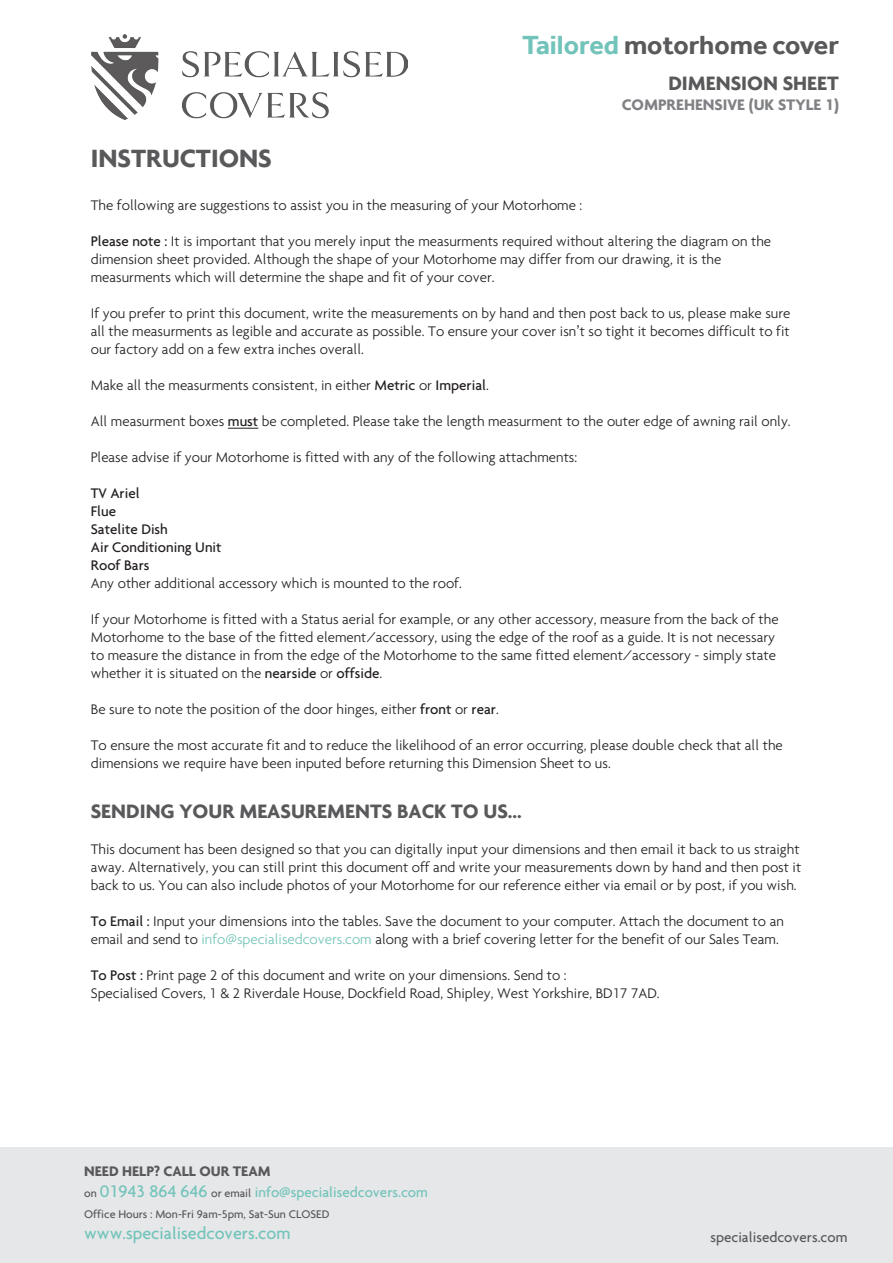
<style>
.page{position:relative;width:893px;height:1263px;background:#fff}
.page>*{position:absolute;margin:0;border:0;box-sizing:border-box;transform-origin:0 0}
.t1{font:700 27px "Effra";color:#59595b}
.t2{font:700 27px "Agenda";color:#59595b}
.t3{font:700 21px "Agenda";color:#59595b}
.t4{font:500 18px "Agenda";color:#72c4ba}
.t5{font:700 16.5px "Agenda";color:#808184}
.t6{font:300 15px/18px "Agenda";color:#231f20}
.t7{font:500 15px "Agenda";color:#231f20}
.t8{font:500 15px "Agenda";color:#72c4ba}
.t9{font:500 15px "Agenda";color:#59595b}
.t10{font:700 15px "Agenda";color:#59595b}
.t11{font:500 12px "Agenda";color:#59595b}
.s1{color:#72c4ba}
.s2{font-weight:500}
.s3{font-family:"Arial";font-weight:400}
.s4{font-size:12px;color:#59595b}
.s5{font-size:18px}
</style>
<div class="page">
<hr style="left:228px;top:428px;width:30px;height:1px;background:#231f20">
<div style="left:0;top:1148px;width:893px;height:115px;background:#e6e7e9"></div>
<img style="left:91px;top:34px;width:316px;height:86px">
<p class="t1" style="left:522px;top:29px;width:318px"><span class="s1">Tailored</span> motorhome cover</p>
<p class="t2" style="left:91px;top:142px;width:183px">INSTRUCTIONS</p>
<p class="t3" style="left:668px;top:70px;width:172px">DIMENSION SHEET</p>
<p class="t5" style="left:622px;top:94px;width:219px">COMPREHENSIVE (UK STYLE 1)</p>
<p class="t6" style="left:91px;top:195px;width:493px">The following are suggestions to assist you in the measuring of your Motorhome :</p>
<p class="t6" style="left:91px;top:231px;width:682px"><span class="s2">Please note :</span> It is important that you merely input the measurments required without altering the diagram on the</p>
<p class="t6" style="left:91px;top:249px;width:632px">dimension sheet provided. Although the shape of your Motorhome may differ from our drawing, it is the</p>
<p class="t6" style="left:91px;top:267px;width:405px">measurments which will determine the shape and fit of your cover.</p>
<p class="t6" style="left:91px;top:303px;width:701px;text-align:justify">If you prefer to print this document, write the measurements on by hand and then post back to us, please make sure all the measurments as legible and accurate as possible. To ensure your cover isn<span class="s3">’</span>t so tight it becomes difficult to fit our factory add on a few extra inches overall.</p>
<p class="t6" style="left:91px;top:375px;width:400px">Make all the measurments consistent, in either <span class="s2">Metric</span> or <span class="s2">Imperial</span>.</p>
<p class="t6" style="left:91px;top:411px;width:701px">All measurment boxes <span class="s2">must</span> be completed. Please take the length measurment to the outer edge of awning rail only.</p>
<p class="t6" style="left:91px;top:447px;width:488px">Please advise if your Motorhome is fitted with any of the following attachments:</p>
<p class="t7" style="left:91px;top:484px;width:50px">TV Ariel</p>
<p class="t7" style="left:91px;top:502px;width:27px">Flue</p>
<p class="t7" style="left:91px;top:520px;width:79px">Satelite Dish</p>
<p class="t7" style="left:91px;top:538px;width:132px">Air Conditioning Unit</p>
<p class="t7" style="left:91px;top:556px;width:60px">Roof Bars</p>
<p class="t6" style="left:91px;top:573px;width:373px">Any other additional accessory which is mounted to the roof.</p>
<p class="t6" style="left:91px;top:609px;width:689px">If your Motorhome is fitted with a Status aerial for example, or any other accessory, measure from the back of the Motorhome to the base of the fitted element/accessory, using the edge of the roof as a guide. It is not necessary to measure the distance in from the edge of the Motorhome to the same fitted element/accessory - simply state whether it is situated on the <span class="s2">nearside</span> or <span class="s2">offside</span>.</p>
<p class="t6" style="left:91px;top:699px;width:410px">Be sure to note the position of the door hinges, either <span class="s2">front</span> or <span class="s2">rear</span>.</p>
<p class="t6" style="left:91px;top:735px;width:693px">To ensure the most accurate fit and to reduce the likelihood of an error occurring, please double check that all the dimensions we require have been inputed before returning this Dimension Sheet to us.</p>
<p class="t3" style="left:91px;top:798px;width:433px">SENDING YOUR MEASUREMENTS BACK TO US...</p>
<p class="t6" style="left:91px;top:840px;width:712px;text-align:justify">This document has been designed so that you can digitally input your dimensions and then email it back to us straight away. Alternatively, you can still print this document off and write your measurements down by hand and then post it back to us. You can also include photos of your Motorhome for our reference either via email or by post, if you wish.</p>
<p class="t6" style="left:91px;top:912px;width:694px"><span class="s2">To Email :</span> Input your dimensions into the tables. Save the document to your computer. Attach the document to an email and send to <span class="s1">info@specialisedcovers.com</span> along with a brief covering letter for the benefit of our Sales Team.</p>
<p class="t6" style="left:91px;top:966px;width:477px"><span class="s2">To Post :</span> Print page 2 of this document and write on your dimensions. Send to :</p>
<p class="t6" style="left:91px;top:984px;width:570px">Specialised Covers, 1 &amp; 2 Riverdale House, Dockfield Road, Shipley, West Yorkshire, BD17 7AD.</p>
<p class="t10" style="left:84px;top:1162px;width:188px">NEED HELP? CALL OUR TEAM</p>
<p class="t8" style="left:84px;top:1183px;width:345px"><span class="s4">on</span> <span class="s5">01943 864 646</span> <span class="s4">or email</span> info@specialisedcovers.com</p>
<p class="t11" style="left:84px;top:1207px;width:247px">Office Hours : Mon-Fri 9am-5pm, Sat-Sun CLOSED</p>
<p class="t4" style="left:84px;top:1222px;width:208px">www.specialisedcovers.com</p>
<p class="t9" style="left:710px;top:1228px;width:139px">specialisedcovers.com</p>
</div>
